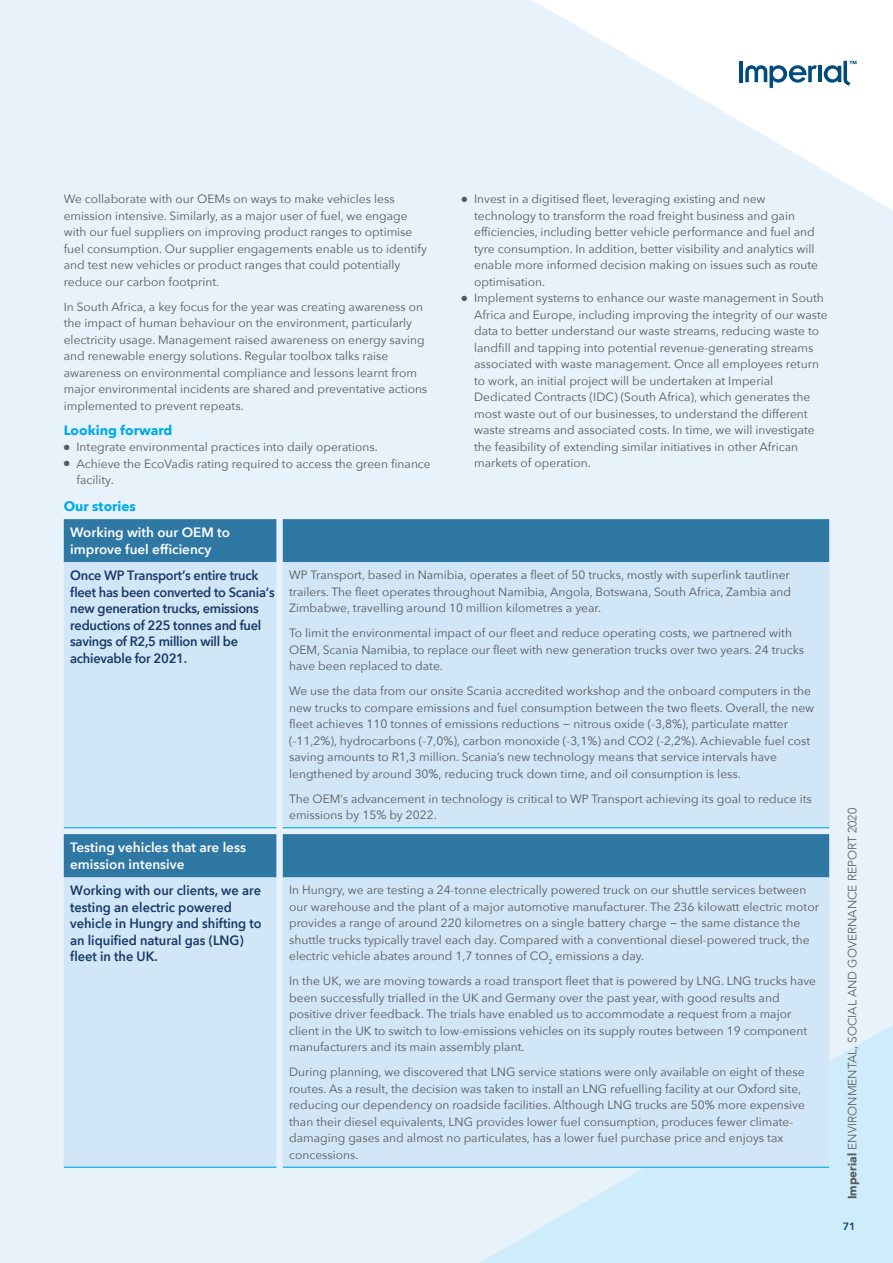
<style>
.page{position:relative;width:893px;height:1263px;background:#e7f2fb}
.page>*{position:absolute;margin:0;border:0;box-sizing:border-box;transform-origin:0 0}
.t1{font:600 13.5px/16.5px "Avenir Next";letter-spacing:-.02em;color:#193967;scale:.95 1}
.t2{font:600 13.5px/16.5px "Avenir Next";color:#193967;scale:.95 1}
.t3{font:600 13.5px/16.5px "Avenir Next";color:#fff}
.t4{font:700 13.5px "Avenir Next";color:#00abe6}
.t5{font:12px/16.5px "Avenir Next";color:#58595b}
.t6{font:300 12px "Avenir";color:#58595b}
.t7{font:600 10.5px "Avenir Next";color:#003b71}
.s1{font-weight:900}
</style>
<div class="page">
<svg style="left:442px;top:1012px;width:451px;height:251px;background:#d5edfa"></svg>
<hr style="left:739px;top:61px;width:4px;height:21px;background:#004a80">
<hr style="left:818px;top:66px;width:4px;height:16px;background:#004a80">
<svg style="left:745px;top:65px;width:72px;height:23px"></svg>
<svg style="left:824px;top:61px;width:32px;height:25px"></svg>
<div style="left:64px;top:519px;width:765px;height:43px;background:#2f78a4"></div>
<div style="left:64px;top:562px;width:765px;height:605px;background:#d1e6f7"></div>
<div style="left:64px;top:834px;width:765px;height:43px;background:#2f78a4"></div>
<hr style="left:64px;top:1167px;width:212px;height:1px;background:#00abe6">
<hr style="left:283px;top:1167px;width:546px;height:1px;background:#00abe6">
<hr style="left:64px;top:827px;width:212px;height:1px;background:#00abe6">
<hr style="left:283px;top:827px;width:546px;height:1px;background:#00abe6">
<p class="t5" style="left:64px;top:190px;width:365px">We collaborate with our OEMs on ways to make vehicles less emission intensive. Similarly, as a major user of fuel, we engage with our fuel suppliers on improving product ranges to optimise fuel consumption. Our supplier engagements enable us to identify and test new vehicles or product ranges that could potentially reduce our carbon footprint.</p>
<p class="t5" style="left:64px;top:298px;width:365px">In South Africa, a key focus for the year was creating awareness on the impact of human behaviour on the environment, particularly electricity usage. Management raised awareness on energy saving and renewable energy solutions. Regular toolbox talks raise awareness on environmental compliance and lessons learnt from major environmental incidents are shared and preventative actions implemented to prevent repeats.</p>
<p class="t4" style="left:64px;top:418px;width:110px">Looking forward</p>
<p class="t5" style="left:64px;top:438px;width:316px">● Integrate environmental practices into daily operations.</p>
<p class="t5" style="left:77px;top:455px;width:356px;text-indent:-13px">● Achieve the EcoVadis rating required to access the green finance facility.</p>
<p class="t5" style="left:474px;top:190px;width:345px;text-indent:-13px">● Invest in a digitised fleet, leveraging existing and new technology to transform the road freight business and gain efficiencies, including better vehicle performance and fuel and tyre consumption. In addition, better visibility and analytics will enable more informed decision making on issues such as route optimisation.</p>
<p class="t5" style="left:474px;top:289px;width:355px;text-indent:-13px">● Implement systems to enhance our waste management in South Africa and Europe, including improving the integrity of our waste data to better understand our waste streams, reducing waste to landfill and tapping into potential revenue-generating streams associated with waste management. Once all employees return to work, an initial project will be undertaken at Imperial Dedicated Contracts (IDC) (South Africa), which generates the most waste out of our businesses, to understand the different waste streams and associated costs. In time, we will investigate the feasibility of extending similar initiatives in other African markets of operation.</p>
<p class="t4" style="left:64px;top:494px;width:74px">Our stories</p>
<p class="t3" style="left:70px;top:524px;width:161px">Working with our OEM to improve fuel efficiency</p>
<p class="t1" style="left:70px;top:567px;width:217px">Once WP Transport’s entire truck fleet has been converted to Scania’s new generation trucks, emissions reductions of 225 tonnes and fuel savings of R2,5 million will be achievable for 2021.</p>
<p class="t5" style="left:289px;top:566px;width:503px;text-align:justify">WP Transport, based in Namibia, operates a fleet of 50 trucks, mostly with superlink tautliner trailers. The fleet operates throughout Namibia, Angola, Botswana, South Africa, Zambia and Zimbabwe, travelling around 10 million kilometres a year.</p>
<p class="t5" style="left:289px;top:624px;width:517px">To limit the environmental impact of our fleet and reduce operating costs, we partnered with<br>OEM, Scania Namibia, to replace our fleet with new generation trucks over two years. 24 trucks have been replaced to date.</p>
<p class="t5" style="left:289px;top:682px;width:527px">We use the data from our onsite Scania accredited workshop and the onboard computers in the new trucks to compare emissions and fuel consumption between the two fleets. Overall, the new fleet achieves 110 tonnes of emissions reductions − nitrous oxide (-3,8%), particulate matter (-11,2%), hydrocarbons (-7,0%), carbon monoxide (-3,1%) and CO2 (-2,2%). Achievable fuel cost saving amounts to R1,3 million. Scania’s new technology means that service intervals have lengthened by around 30%, reducing truck down time, and oil consumption is less.</p>
<p class="t5" style="left:289px;top:790px;width:524px">The OEM’s advancement in technology is critical to WP Transport achieving its goal to reduce its emissions by 15% by 2022.</p>
<p class="t3" style="left:70px;top:839px;width:177px">Testing vehicles that are less emission intensive</p>
<p class="t2" style="left:70px;top:882px;width:203px">Working with our clients, we are testing an electric powered vehicle in Hungry and shifting to an liquified natural gas (LNG) fleet in the UK.</p>
<p class="t5" style="left:289px;top:881px;width:531px">In Hungry, we are testing a 24-tonne electrically powered truck on our shuttle services between our warehouse and the plant of a major automotive manufacturer. The 236 kilowatt electric motor provides a range of around 220 kilometres on a single battery charge − the same distance the shuttle trucks typically travel each day. Compared with a conventional diesel-powered truck, the electric vehicle abates around 1,7 tonnes of CO<sub>2</sub> emissions a day.</p>
<p class="t5" style="left:289px;top:972px;width:528px">In the UK, we are moving towards a road transport fleet that is powered by LNG. LNG trucks have been successfully trialled in the UK and Germany over the past year, with good results and positive driver feedback. The trials have enabled us to accommodate a request from a major client in the UK to switch to low-emissions vehicles on its supply routes between 19 component manufacturers and its main assembly plant.</p>
<p class="t5" style="left:289px;top:1063px;width:517px">During planning, we discovered that LNG service stations were only available on eight of these routes. As a result, the decision was taken to install an LNG refuelling facility at our Oxford site, reducing our dependency on roadside facilities. Although LNG trucks are 50% more expensive than their diesel equivalents, LNG provides lower fuel consumption, produces fewer climate&shy;damaging gases and almost no particulates, has a lower fuel purchase price and enjoys tax concessions.</p>
<p class="t6" style="left:845px;top:1199px;width:393px;rotate:-90deg"><span class="s1">Imperial</span> ENVIRONMENTAL, SOCIAL AND GOVERNANCE REPORT 2020</p>
<p class="t7" style="left:843px;top:1217px;width:14px">71</p>
</div>
